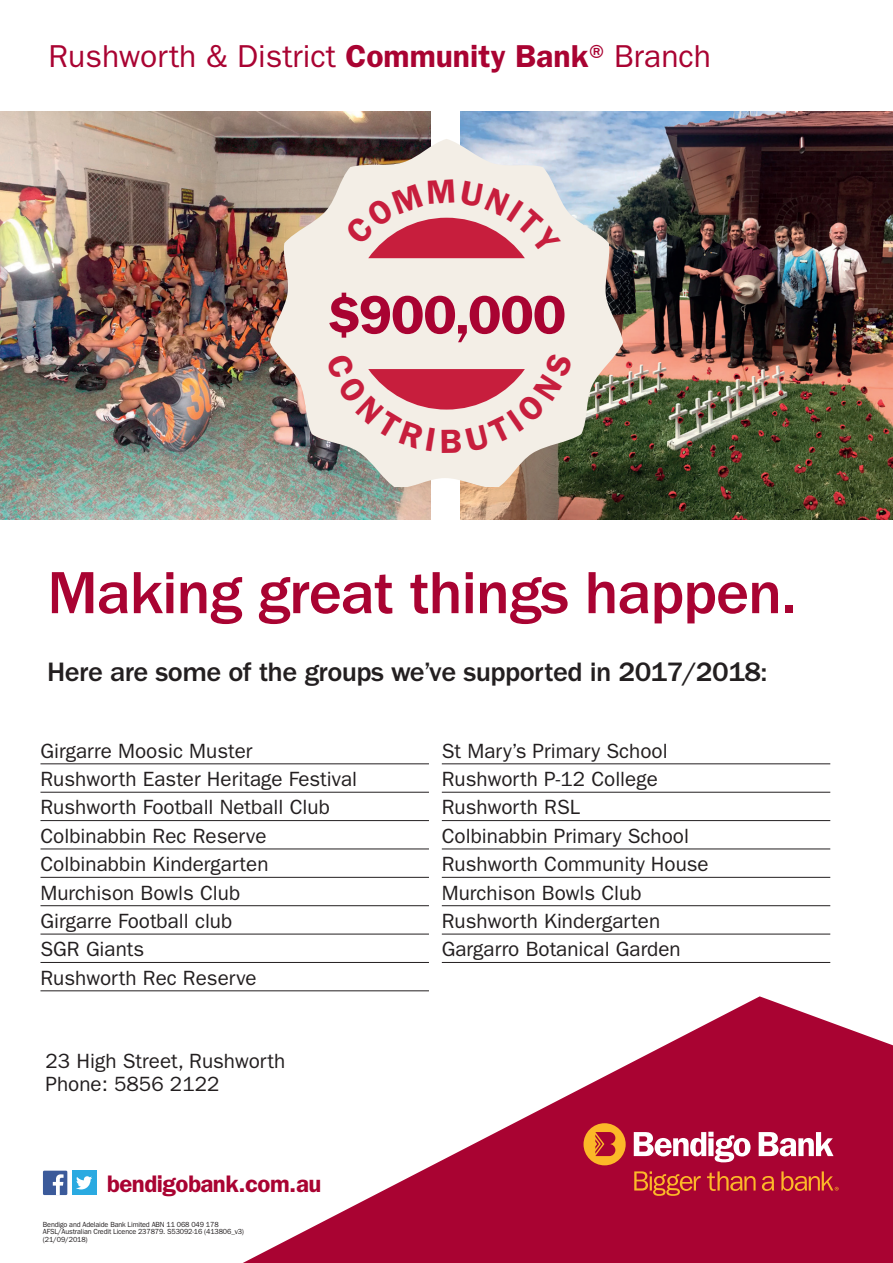
<style>
.page{position:relative;width:893px;height:1263px;background:#fff}
.page>*{position:absolute;margin:0;border:0;box-sizing:border-box;transform-origin:0 0}
.t1{font:500 61.5px "ITC Franklin Gothic Std";letter-spacing:-.02em;color:#a90332}
.t2{font:600 54.45px "ITC Franklin Gothic Std";letter-spacing:-.02em;color:#a90332}
.t3{font:31.8px "ITC Franklin Gothic Std";color:#a90332}
.t4{font:500 27.6px "ITC Franklin Gothic Std";letter-spacing:-.02em;color:#231f20}
.t5{font:600 24px "ITC Franklin Gothic Std";letter-spacing:-.02em;color:#a90332}
.t6{font:20.7px/28.3px "ITC Franklin Gothic Std";color:#231f20}
.t7{font:7.35px/7.4px "ITC Franklin Gothic Std";letter-spacing:-.02em;color:#231f20}
.s1{font-weight:600}
</style>
<div class="page">
<div style="left:43px;top:1171px;width:24px;height:24px;background:#3b5a9a"></div>
<svg style="left:53px;top:1174px;width:11px;height:21px"></svg>
<div style="left:72px;top:1171px;width:24px;height:24px;background:#2aaae1"></div>
<svg style="left:76px;top:1176px;width:16px;height:13px"></svg>
<svg style="left:243px;top:996px;width:650px;height:267px;fill:#a90332"></svg>
<div style="left:583px;top:1123px;width:43px;height:42px;background:#fcb828;border-radius:50%"></div>
<svg style="left:595px;top:1132px;width:20px;height:24px"></svg>
<svg style="left:634px;top:1132px;width:116px;height:30px"></svg>
<svg style="left:759px;top:1132px;width:74px;height:24px"></svg>
<svg style="left:634px;top:1171px;width:67px;height:25px;background:#c33c2e"></svg>
<svg style="left:707px;top:1171px;width:49px;height:20px"></svg>
<svg style="left:762px;top:1176px;width:12px;height:15px"></svg>
<svg style="left:781px;top:1171px;width:58px;height:20px"></svg>
<img style="left:0;top:111px;width:430px;height:408px">
<img style="left:460px;top:111px;width:433px;height:408px">
<img style="left:270px;top:139px;width:353px;height:348px">
<hr style="left:40px;top:763px;width:389px;height:1px;background:#231f20">
<hr style="left:40px;top:792px;width:389px;height:1px;background:#231f20">
<hr style="left:40px;top:820px;width:389px;height:1px;background:#231f20">
<hr style="left:40px;top:849px;width:389px;height:1px;background:#231f20">
<hr style="left:40px;top:877px;width:389px;height:1px;background:#231f20">
<hr style="left:40px;top:905px;width:389px;height:1px;background:#231f20">
<hr style="left:40px;top:934px;width:389px;height:1px;background:#231f20">
<hr style="left:40px;top:962px;width:389px;height:1px;background:#231f20">
<hr style="left:40px;top:990px;width:389px;height:1px;background:#231f20">
<hr style="left:442px;top:763px;width:388px;height:1px;background:#231f20">
<hr style="left:442px;top:792px;width:388px;height:1px;background:#231f20">
<hr style="left:442px;top:820px;width:388px;height:1px;background:#231f20">
<hr style="left:442px;top:849px;width:388px;height:1px;background:#231f20">
<hr style="left:442px;top:877px;width:388px;height:1px;background:#231f20">
<hr style="left:442px;top:905px;width:388px;height:1px;background:#231f20">
<hr style="left:442px;top:934px;width:388px;height:1px;background:#231f20">
<hr style="left:442px;top:962px;width:388px;height:1px;background:#231f20">
<svg style="left:326px;top:180px;width:247px;height:273px;background:#ebd0ce"></svg>
<h3 class="t3" style="left:49px;top:38px;width:664px">Rushworth &amp; District <span class="s1">Community Bank</span>® Branch</h3>
<h2 class="t2" style="left:327px;top:283px;width:241px">$900,000</h2>
<h1 class="t1" style="left:47px;top:558px;width:751px">Making great things happen.</h1>
<h3 class="t4" style="left:47px;top:656px;width:722px">Here are some of the groups we’ve supported in 2017/2018:</h3>
<p class="t6" style="left:40px;top:737px;width:318px">Girgarre Moosic Muster<br>Rushworth Easter Heritage Festival<br>Rushworth Football Netball Club<br>Colbinabbin Rec Reserve<br>Colbinabbin Kindergarten<br>Murchison Bowls Club<br>Girgarre Football club<br>SGR Giants<br>Rushworth Rec Reserve</p>
<p class="t6" style="left:442px;top:737px;width:268px">St Mary’s Primary School<br>Rushworth P-12 College<br>Rushworth RSL<br>Colbinabbin Primary School<br>Rushworth Community House<br>Murchison Bowls Club<br>Rushworth Kindergarten<br>Gargarro Botanical Garden</p>
<p class="t6" style="left:45px;top:1050px;width:241px;line-height:22.6px">23 High Street, Rushworth<br>Phone: 5856 2122</p>
<p class="t5" style="left:107px;top:1169px;width:216px">bendigobank.com.au</p>
<p class="t7" style="left:43px;top:1221px;width:203px">Bendigo and Adelaide Bank Limited ABN 11 068 049 178<br>AFSL/Australian Credit Licence 237879. S53092-16 (413806_v3) (21/09/2018)</p>
</div>
